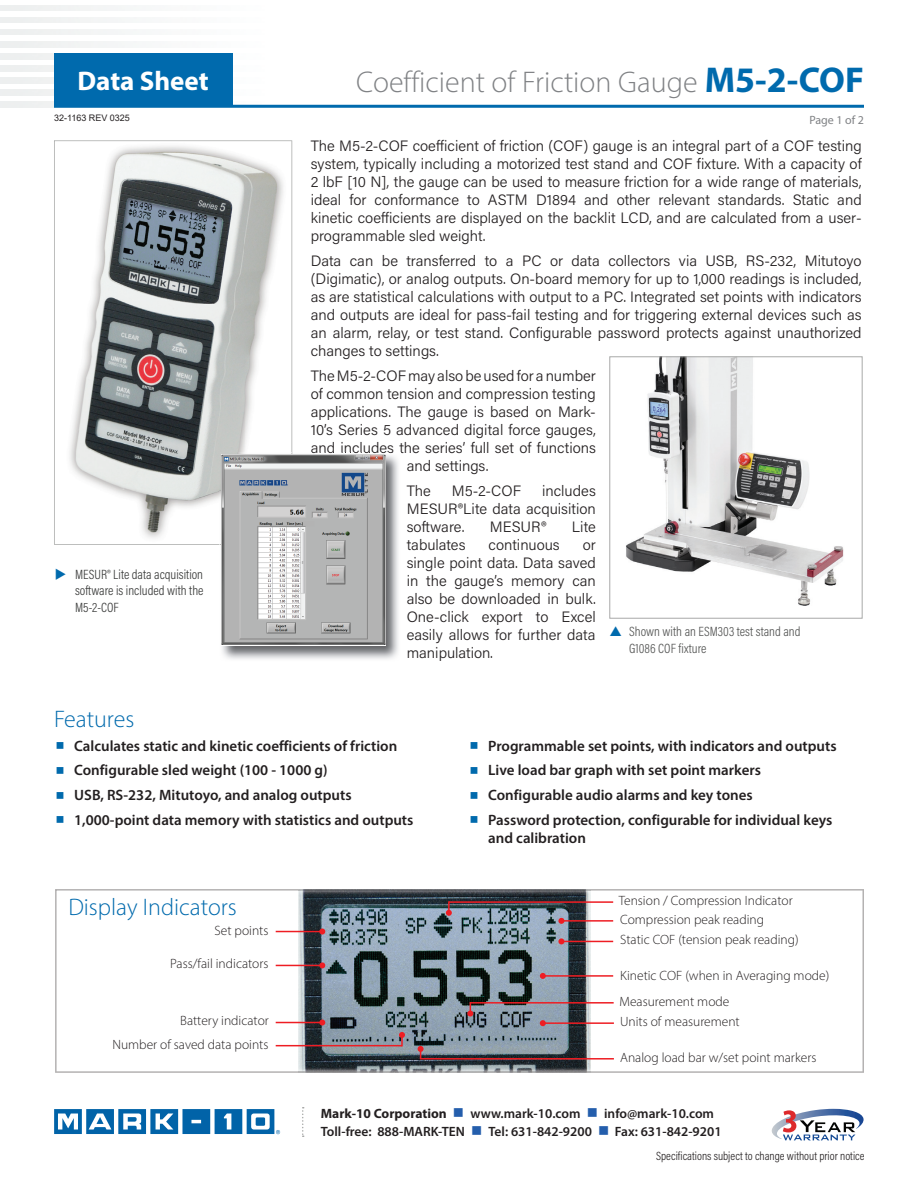
<style>
.page{position:relative;width:918px;height:1188px;background:#fff}
.page>*{position:absolute;margin:0;border:0;box-sizing:border-box;transform-origin:0 0}
.t1{font:300 30px "Myriad Pro";color:#808285}
.t2{font:700 27px "Myriad Pro";color:#fff}
.t3{font:300 24px "Myriad Pro";color:#006aad}
.t4{font:300 15px/18px "Acumin Pro";color:#231f20;text-align:justify}
.t5{font:600 15px/24.8px "Myriad Pro";color:#231f20}
.t6{font:300 13.5px/26.2px "Myriad Pro";color:#231f20}
.t7{font:600 13.5px/18px "Myriad Pro";color:#231f20}
.t8{font:300 13.5px/16.2px "Acumin Pro Cond";color:#383938;text-align:justify}
.t9{font:300 13.5px/16.2px "Acumin Pro Cond";color:#525352}
.t10{font:300 12px "Acumin Pro Cond";color:#231f20}
.t11{font:12px "Myriad Pro";color:#808285}
.t12{font:9px "Arial";color:#231f20}
.s1{font-weight:700;font-size:36px;color:#006aad}
.s2{font-weight:700}
.s3{color:#245eac}
</style>
<div class="page">
<img style="left:0;top:53px;width:233px;height:6px">
<img style="left:0;top:65px;width:233px;height:6px">
<img style="left:0;top:77px;width:233px;height:7px">
<img style="left:0;top:89px;width:233px;height:7px">
<img style="left:0;top:101px;width:311px;height:7px">
<svg style="left:302px;top:1107px;width:2px;height:30px"></svg>
<svg style="left:772px;top:1109px;width:92px;height:31px"></svg>
<svg style="left:54px;top:1109px;width:226px;height:25px"></svg>
<hr style="left:54px;top:105px;width:810px;height:3px;background:#006aad">
<div style="left:54px;top:53px;width:178px;height:54px;background:#006aad"></div>
<img style="left:626px;top:358px;width:218px;height:248px">
<div style="left:609px;top:356px;width:254px;height:263px;border:1px solid #a8a9a8"></div>
<svg style="left:54px;top:140px;width:238px;height:405px"></svg>
<img style="left:222px;top:453px;width:176px;height:206px">
<img style="left:311px;top:453px;width:87px;height:1px">
<img style="left:220px;top:453px;width:72px;height:92px">
<img style="left:221px;top:454px;width:164px;height:192px">
<svg style="left:55px;top:889px;width:809px;height:184px"></svg>
<img style="left:299px;top:889px;width:291px;height:184px">
<hr style="left:276px;top:965px;width:46px;height:1px;background:#ee1d23">
<svg style="left:319px;top:962px;width:6px;height:6px"></svg>
<svg style="left:446px;top:901px;width:6px;height:15px"></svg>
<hr style="left:449px;top:901px;width:164px;height:2px;background:#ee1d23">
<hr style="left:543px;top:975px;width:70px;height:2px;background:#ee1d23">
<svg style="left:540px;top:973px;width:6px;height:6px"></svg>
<hr style="left:561px;top:941px;width:52px;height:1px;background:#ee1d23">
<svg style="left:558px;top:938px;width:6px;height:6px"></svg>
<svg style="left:399px;top:1032px;width:6px;height:14px"></svg>
<hr style="left:276px;top:1045px;width:126px;height:1px;background:#ee1d23">
<hr style="left:276px;top:931px;width:46px;height:1px;background:#ee1d23">
<svg style="left:319px;top:929px;width:6px;height:6px"></svg>
<hr style="left:561px;top:920px;width:52px;height:2px;background:#ee1d23">
<svg style="left:558px;top:918px;width:6px;height:6px"></svg>
<hr style="left:543px;top:1022px;width:71px;height:2px;background:#ee1d23">
<svg style="left:540px;top:1020px;width:6px;height:6px"></svg>
<svg style="left:467px;top:1002px;width:6px;height:15px"></svg>
<hr style="left:470px;top:1002px;width:144px;height:2px;background:#ee1d23">
<svg style="left:418px;top:1046px;width:6px;height:13px"></svg>
<hr style="left:420px;top:1058px;width:194px;height:2px;background:#ee1d23">
<hr style="left:276px;top:1022px;width:46px;height:1px;background:#ee1d23">
<svg style="left:319px;top:1020px;width:6px;height:6px"></svg>
<h2 class="t2" style="left:78px;top:63px;width:133px">Data Sheet</h2>
<p class="t12" style="left:54px;top:112px;width:77px">32-1163 REV 0325</p>
<p class="t8" style="left:75px;top:566px;width:130px">MESUR® Lite data acquisition software is included with the M5-2-COF</p>
<h3 class="t3" style="left:54px;top:704px;width:82px">Features</h3>
<h1 class="t1" style="left:356px;top:64px;width:509px">Coefficient of Friction Gauge <span class="s1">M5-2-COF</span></h1>
<p class="t11" style="left:809px;top:112px;width:56px">Page 1 of 2</p>
<p class="t4" style="left:311px;top:137px;width:553px">The M5-2-COF coefficient of friction (COF) gauge is an integral part of a COF testing system, typically including a motorized test stand and COF fixture. With a capacity of 2 lbF [10 N], the gauge can be used to measure friction for a wide range of materials, ideal for conformance to ASTM D1894 and other relevant standards. Static and kinetic coefficients are displayed on the backlit LCD, and are calculated from a user&shy;programmable sled weight.</p>
<p class="t4" style="left:311px;top:251px;width:553px">Data can be transferred to a PC or data collectors via USB, RS-232, Mitutoyo (Digimatic), or analog outputs. On-board memory for up to 1,000 readings is included, as are statistical calculations with output to a PC. Integrated set points with indicators and outputs are ideal for pass-fail testing and for triggering external devices such as an alarm, relay, or test stand. Configurable password protects against unauthorized changes to settings.</p>
<p class="t4" style="left:311px;top:366px;width:287px">The M5-2-COF may also be used for a number</p>
<p class="t4" style="left:311px;top:384px;width:287px">of common tension and compression testing</p>
<p class="t4" style="left:311px;top:402px;width:287px">applications. The gauge is based on Mark-</p>
<p class="t4" style="left:311px;top:420px;width:287px">10’s Series 5 advanced digital force gauges,</p>
<p class="t4" style="left:311px;top:438px;width:287px">and includes the series’ full set of functions</p>
<p class="t4" style="left:407px;top:456px;width:83px">and settings.</p>
<p class="t4" style="left:407px;top:481px;width:26px">The</p>
<p class="t4" style="left:452px;top:481px;width:71px">M5-2-COF</p>
<p class="t4" style="left:407px;top:481px;width:191px;text-indent:135px">includes MESUR®Lite data acquisition software.</p>
<p class="t4" style="left:490px;top:517px;width:58px">MESUR®</p>
<p class="t4" style="left:572px;top:517px;width:26px">Lite</p>
<p class="t4" style="left:407px;top:535px;width:60px">tabulates</p>
<p class="t4" style="left:489px;top:535px;width:73px">continuous</p>
<p class="t4" style="left:407px;top:535px;width:191px;text-indent:176px">or single point data. Data saved in the gauge’s memory can also be downloaded in bulk.<br>One-click export to Excel easily allows for further data manipulation.</p>
<p class="t9" style="left:629px;top:623px;width:173px">Shown with an ESM303 test stand and<br>G1086 COF fixture</p>
<p class="t5" style="left:74px;top:733px;width:341px">Calculates static and kinetic coefficients of friction Configurable sled weight (100 - 1000 g)<br>USB, RS-232, Mitutoyo, and analog outputs 1,000-point data memory with statistics and outputs</p>
<p class="t5" style="left:488px;top:733px;width:350px">Programmable set points, with indicators and outputs Live load bar graph with set point markers Configurable audio alarms and key tones<br>Password protection, configurable for individual keys</p>
<p class="t5" style="left:488px;top:825px;width:99px">and calibration</p>
<h3 class="t3" style="left:68px;top:892px;width:170px">Display Indicators</h3>
<p class="t6" style="left:215px;top:918px;width:55px">Set points</p>
<p class="t6" style="left:170px;top:951px;width:100px">Pass/fail indicators</p>
<p class="t6" style="left:619px;top:891px;width:175px;line-height:18.8px">Tension / Compression Indicator<br>Compression peak reading</p>
<p class="t6" style="left:620px;top:927px;width:180px">Static COF (tension peak reading)</p>
<p class="t6" style="left:619px;top:962px;width:211px">Kinetic COF (when in Averaging mode)<br>Measurement mode</p>
<p class="t6" style="left:180px;top:1007px;width:90px">Battery indicator</p>
<p class="t6" style="left:620px;top:1008px;width:121px">Units of measurement</p>
<p class="t6" style="left:112px;top:1031px;width:158px">Number of saved data points</p>
<p class="t6" style="left:620px;top:1044px;width:198px">Analog load bar w/set point markers</p>
<p class="t7" style="left:321px;top:1104px;width:402px"><span class="s2">Mark-10 Corporation</span> <span class="s3">■</span> www.mark-10.com <span class="s3">■</span> info@mark-10.com<br>Toll-free: 888-MARK-TEN <span class="s3">■</span> Tel: 631-842-9200 <span class="s3">■</span> Fax: 631-842-9201</p>
<p class="t10" style="left:656px;top:1148px;width:210px">Specifications subject to change without prior notice</p>
</div>
